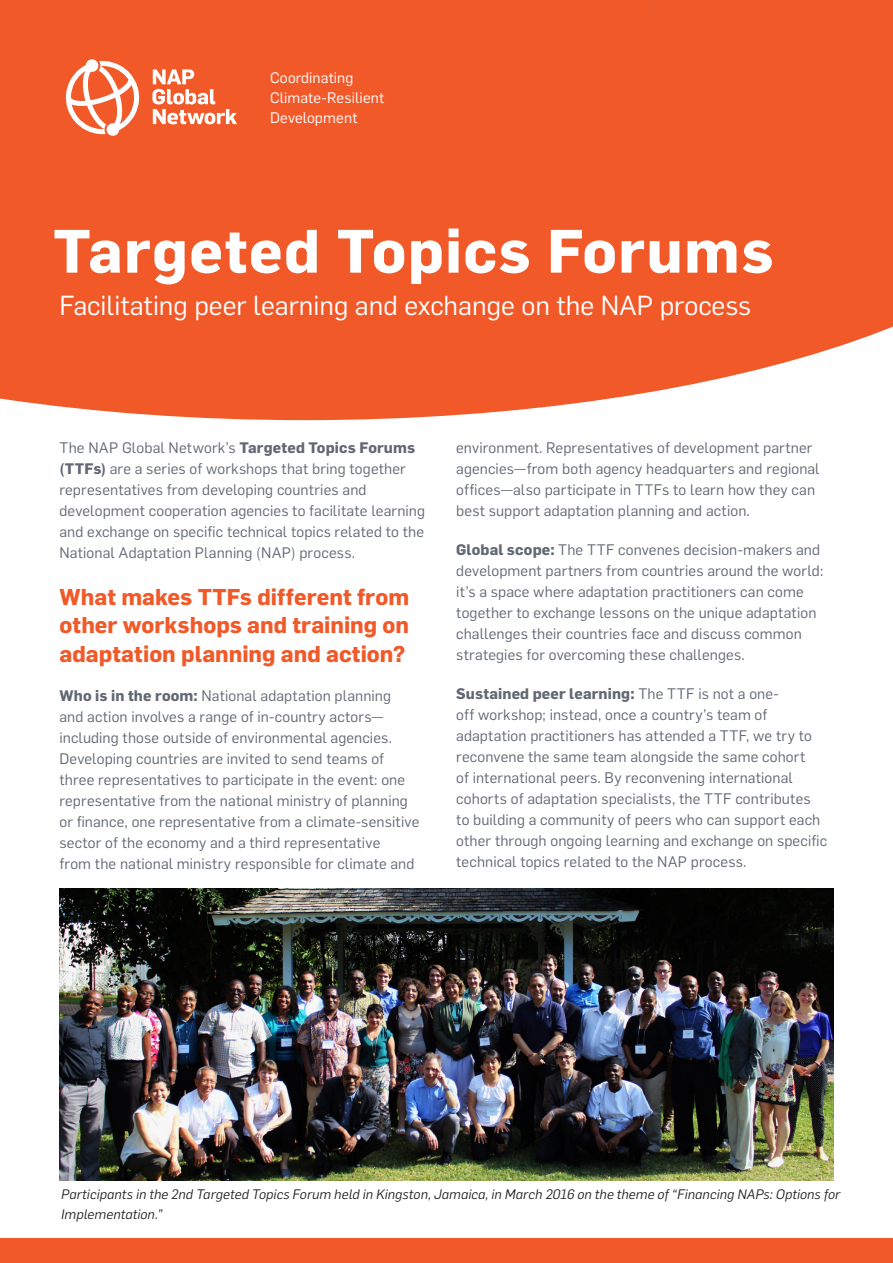
<style>
.page{position:relative;width:893px;height:1263px;background:#fff}
.page>*{position:absolute;margin:0;border:0;box-sizing:border-box;transform-origin:0 0}
.Document_Title{font:700 60px "Flama";letter-spacing:.025em;color:#fff}
.Document_Title-2{font:27px "Flama";color:#fff}
.Body_Copy{font:700 22.5px/28.5px "Flama";color:#f15929;text-align:justify}
.Body_Copy-2{font:15px/21px "Flama";letter-spacing:.01em;color:#626873}
.t1{font:15px/19.8px "Flama";letter-spacing:.01em;color:#fff}
.Header_2{font:italic 13.5px/19.5px "Flama";letter-spacing:.01em;color:#231f20}
.s1{font-weight:700}
</style>
<div class="page">
<div style="left:0;top:0;width:893px;height:420px;background:#f15929"></div>
<div style="left:647px;top:0;width:246px;height:25px;background:#f15a2a"></div>
<div style="left:0;top:1238px;width:893px;height:25px;background:#f15929"></div>
<svg style="left:152px;top:69px;width:85px;height:55px"></svg>
<svg style="left:66px;top:59px;width:73px;height:78px"></svg>
<img style="left:59px;top:889px;width:774px;height:291px">
<p class="t1" style="left:270px;top:67px;width:116px">Coordinating<br>Climate-Resilient<br>Development</p>
<p class="Document_Title" style="left:53px;top:208px;width:722px">Targeted Topics Forums</p>
<p class="Document_Title-2" style="left:60px;top:286px;width:693px">Facilitating peer learning and exchange on the NAP process</p>
<p class="Body_Copy-2" style="left:59px;top:436px;width:367px">The NAP Global Network’s <span class="s1">Targeted Topics Forums (TTFs)</span> are a series of workshops that bring together representatives from developing countries and development cooperation agencies to facilitate learning and exchange on specific technical topics related to the National Adaptation Planning (NAP) process.</p>
<p class="Body_Copy" style="left:59px;top:581px;width:351px">What makes TTFs different from other workshops and training on adaptation planning and action?</p>
<p class="Body_Copy-2" style="left:59px;top:684px;width:361px"><span class="s1">Who is in the room:</span> National adaptation planning<br>and action involves a range of in-country actors— including those outside of environmental agencies.<br>Developing countries are invited to send teams of three representatives to participate in the event: one representative from the national ministry of planning or finance, one representative from a climate-sensitive sector of the economy and a third representative<br>from the national ministry responsible for climate and</p>
<p class="Body_Copy-2" style="left:456px;top:436px;width:365px">environment. Representatives of development partner agencies—from both agency headquarters and regional offices—also participate in TTFs to learn how they can best support adaptation planning and action.</p>
<p class="Body_Copy-2" style="left:456px;top:538px;width:369px"><span class="s1">Global scope:</span> The TTF convenes decision-makers and development partners from countries around the world: it’s a space where adaptation practitioners can come together to exchange lessons on the unique adaptation challenges their countries face and discuss common strategies for overcoming these challenges.</p>
<p class="Body_Copy-2" style="left:456px;top:682px;width:372px"><span class="s1">Sustained peer learning:</span> The TTF is not a one-<br>off workshop; instead, once a country’s team of adaptation practitioners has attended a TTF, we try to reconvene the same team alongside the same cohort<br>of international peers. By reconvening international cohorts of adaptation specialists, the TTF contributes to building a community of peers who can support each other through ongoing learning and exchange on specific technical topics related to the NAP process.</p>
<p class="Header_2" style="left:61px;top:1184px;width:780px">Participants in the 2nd Targeted Topics Forum held in Kingston, Jamaica, in March 2016 on the theme of “Financing NAPs: Options for<br>Implementation.”</p>
</div>
